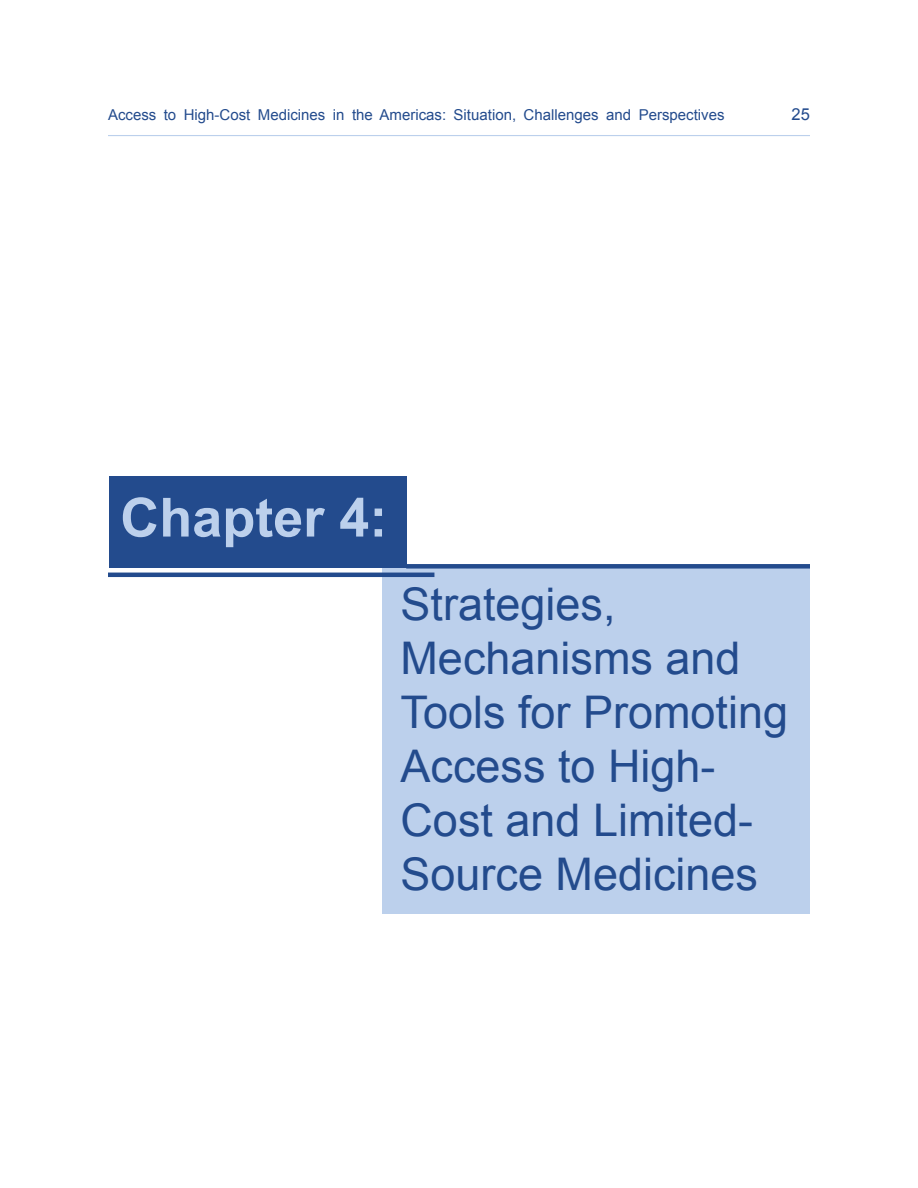
<style>
.page{position:relative;width:918px;height:1188px;background:#fff}
.page>*{position:absolute;margin:0;border:0;box-sizing:border-box;transform-origin:0 0}
.t1{font:700 54px "Arial";color:#bcd0ec}
.t2{font:45px/54px "Arial";color:#234b8d}
.t3{font:16.5px "Arial";color:#234b8d}
.t4{font:15px "Arial";color:#234b8d}
</style>
<div class="page">
<hr style="left:108px;top:135px;width:702px;height:1px;background:#bcd0ec">
<div style="left:109px;top:477px;width:298px;height:91px;background:#234b8d"></div>
<div style="left:382px;top:569px;width:428px;height:345px;background:#bcd0ec"></div>
<hr style="left:108px;top:573px;width:326px;height:4px;background:#234b8d">
<div style="left:406px;top:564px;width:404px;height:5px;background:#234b8d"></div>
<p class="t4" style="left:108px;top:105px;width:618px">Access to High-Cost Medicines in the Americas: Situation, Challenges and Perspectives</p>
<p class="t3" style="left:792px;top:103px;width:20px">25</p>
<p class="t1" style="left:120px;top:482px;width:269px">Chapter 4:</p>
<p class="t2" style="left:401px;top:577px;width:389px">Strategies,<br>Mechanisms and<br>Tools for Promoting<br>Access to High-<br>Cost and Limited-<br>Source Medicines</p>
</div>
